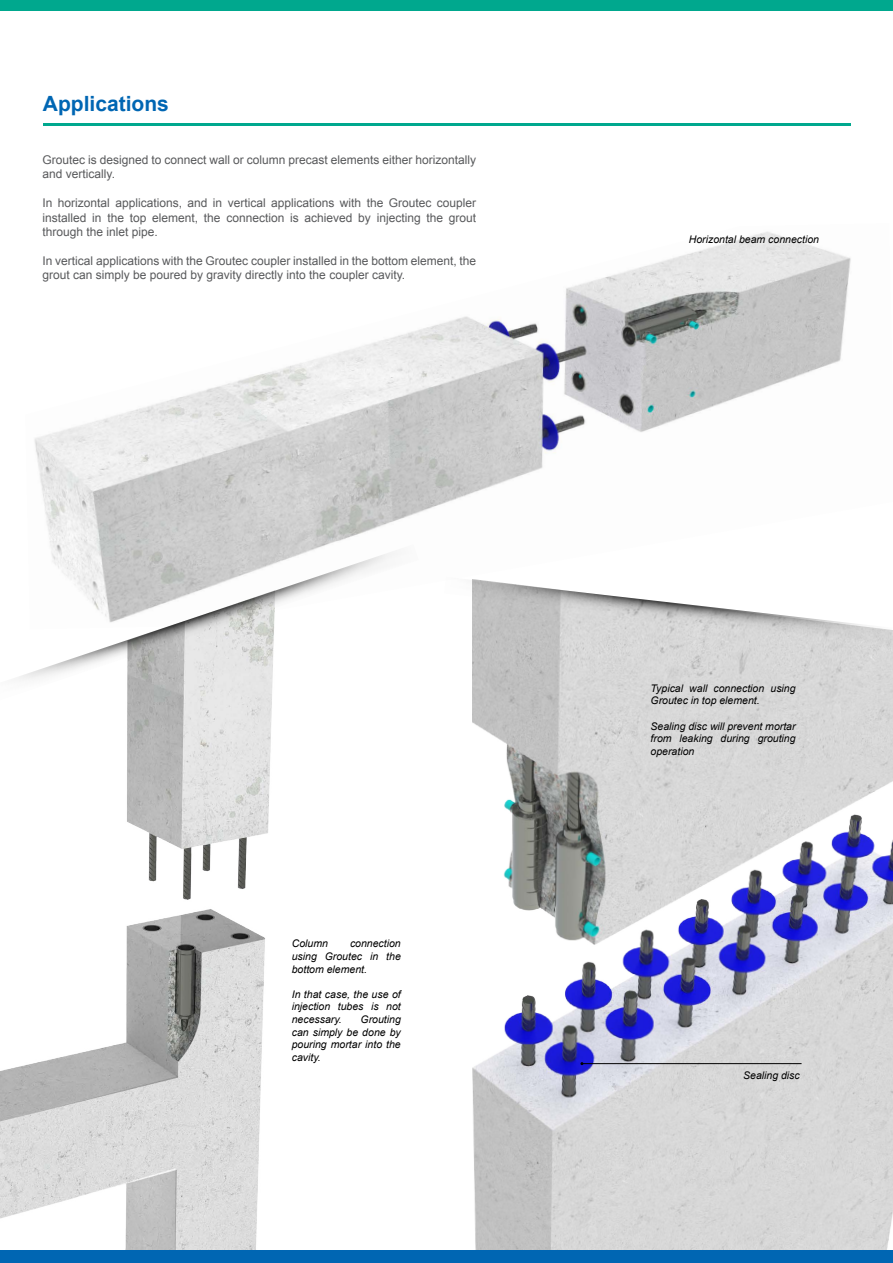
<style>
.page{position:relative;width:893px;height:1263px;background:#fff}
.page>*{position:absolute;margin:0;border:0;box-sizing:border-box;transform-origin:0 0}
.t1{font:700 21px "Arial";color:#0066b3}
.t2{font:12px/14.4px "Arial";color:#58595b}
.t3{font:italic 10.5px/12.6px "Arial";color:#000;text-align:justify}
</style>
<div class="page">
<hr style="left:43px;top:123px;width:807px;height:2px;background:#00a88e">
<img style="left:472px;top:630px;width:421px;height:620px">
<img style="left:34px;top:231px;width:817px;height:313px">
<img style="left:0;top:701px;width:272px;height:549px">
<hr style="left:582px;top:1063px;width:219px;height:1px;background:#000">
<img style="left:18px;top:544px;width:377px;height:157px">
<img style="left:472px;top:579px;width:420px;height:65px">
<div style="left:0;top:0;width:893px;height:10px;background:#00a88e"></div>
<div style="left:0;top:1250px;width:893px;height:13px;background:#0066b3"></div>
<h1 class="t1" style="left:43px;top:90px;width:128px">Applications</h1>
<p class="t2" style="left:43px;top:153px;width:435px">Groutec is designed to connect wall or column precast elements either horizontally and vertically.</p>
<p class="t2" style="left:43px;top:196px;width:435px;text-align:justify">In horizontal applications, and in vertical applications with the Groutec coupler installed in the top element, the connection is achieved by injecting the grout through the inlet pipe.</p>
<p class="t2" style="left:43px;top:254px;width:435px">In vertical applications with the Groutec coupler installed in the bottom element, the grout can simply be poured by gravity directly into the coupler cavity.</p>
<p class="t3" style="left:292px;top:937px;width:38px">Column</p>
<p class="t3" style="left:292px;top:937px;width:111px;text-indent:58px">connection using Groutec in the bottom element.</p>
<p class="t3" style="left:292px;top:988px;width:111px">In that case, the use of injection tubes is not necessary.</p>
<p class="t3" style="left:292px;top:1013px;width:111px;text-indent:69px">Grouting can simply be done by pouring mortar into the cavity.</p>
<p class="t3" style="left:689px;top:233px;width:132px">Horizontal beam connection</p>
<p class="t3" style="left:651px;top:682px;width:146px">Typical wall connection using<br>Groutec in top element.</p>
<p class="t3" style="left:651px;top:720px;width:147px">Sealing disc will prevent mortar from leaking during grouting operation</p>
<p class="t3" style="left:743px;top:1069px;width:58px">Sealing disc</p>
</div>
